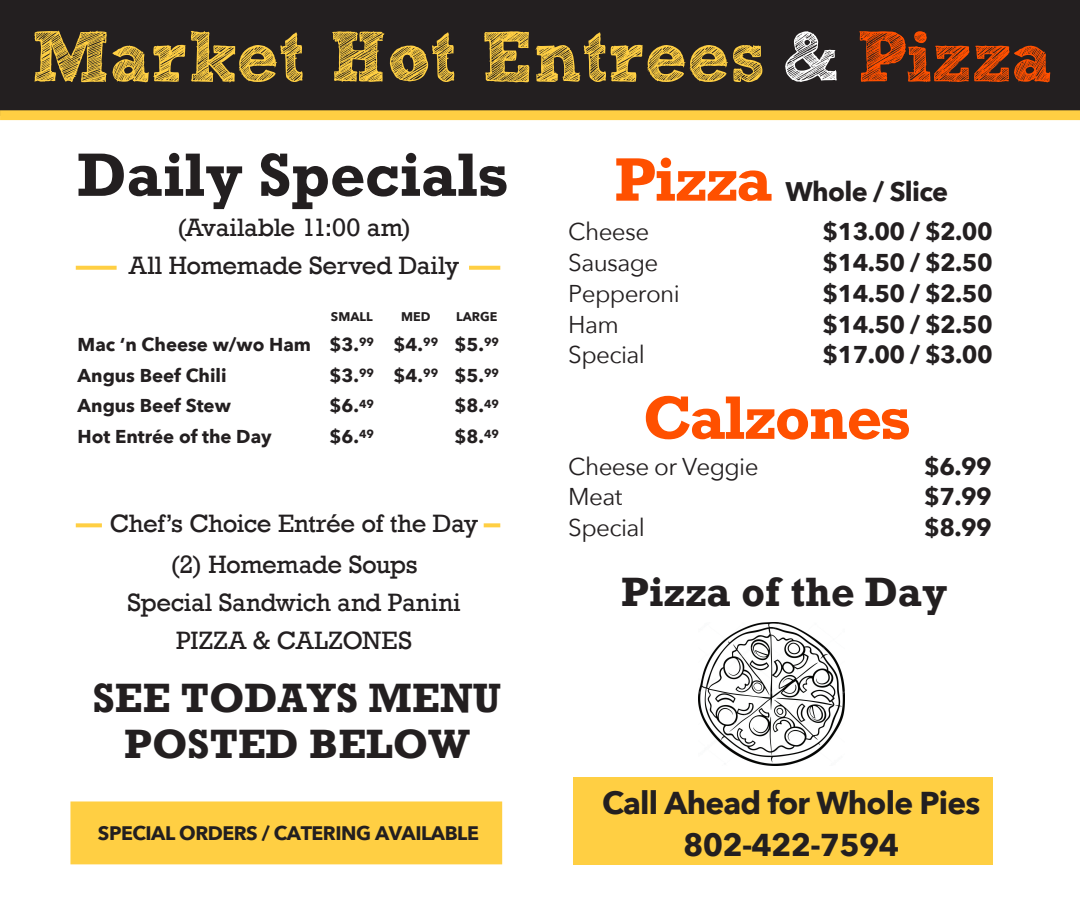
<style>
.page{position:relative;width:1080px;height:902px;background:#fff}
.page>*{position:absolute;margin:0;border:0;box-sizing:border-box;transform-origin:0 0}
.t1{font:71.25px "Sketch Rockwell";color:#ffcf43}
.t2{font:700 57.5px "Rockwell";letter-spacing:-.025em;color:#ff5000}
.t3{font:700 57.38px "Rockwell";color:#231f20}
.t4{font:700 38.5px/46.1px "Rockwell";color:#231f20;text-align:center}
.t5{font:700 31.5px/41.6px "Avenir Next";letter-spacing:-.025em;color:#231f20;text-align:center}
.t6{font:700 26.88px "Avenir Next";letter-spacing:-.025em;color:#231f20}
.t7{font:25.75px/41.1px "Rockwell";letter-spacing:-.015em;color:#231f20;text-align:center}
.t8{font:700 24.25px "Avenir Next";letter-spacing:-.025em;color:#231f20}
.t9{font:24.25px "Avenir Next";letter-spacing:-.025em;color:#231f20}
.t10{font:700 19.5px "Avenir Next";letter-spacing:-.025em;color:#231f20}
.t11{font:700 18.62px/30.6px "Avenir Next";color:#231f20}
.t12{font:700 12.5px "Avenir Next";color:#231f20}
.s1{color:#fff}
.s2{color:#ff5000}
.s3{font-family:"Rockwell";font-size:57.5px;color:#ff5000}
</style>
<div class="page">
<div style="left:0;top:0;width:1080px;height:115px;background:#231f20"></div>
<div style="left:0;top:110px;width:1080px;height:10px;background:#ffcf43"></div>
<div style="left:74px;top:805px;width:424px;height:55px;background:#ffcf43"></div>
<div style="left:70px;top:801px;width:432px;height:63px;border:8px solid #ffcf43"></div>
<svg style="left:469px;top:266px;width:31px;height:4px"></svg>
<svg style="left:76px;top:266px;width:41px;height:4px"></svg>
<svg style="left:484px;top:523px;width:16px;height:4px"></svg>
<svg style="left:76px;top:523px;width:26px;height:4px"></svg>
<div style="left:573px;top:777px;width:420px;height:88px;background:#ffcf43"></div>
<img style="left:698px;top:622px;width:147px;height:143px">
<h1 class="t1" style="left:31px;top:18px;width:1023px">Market Hot Entrees <span class="s1">&amp;</span> <span class="s2">Pizza</span></h1>
<h3 class="t3" style="left:78px;top:138px;width:432px">Daily Specials</h3>
<p class="t7" style="left:177px;top:207px;width:236px">(Available 11:00 am)</p>
<p class="t7" style="left:129px;top:245px;width:332px">All Homemade Served Daily</p>
<p class="t12" style="left:331px;top:305px;width:43px">SMALL</p>
<p class="t12" style="left:401px;top:305px;width:31px">MED</p>
<p class="t12" style="left:456px;top:305px;width:43px">LARGE</p>
<p class="t11" style="left:78px;top:329px;width:423px">Mac ‘n Cheese w/wo Ham $3.<sup>99</sup> $4.<sup>99</sup> $5.<sup>99<br></sup>Angus Beef Chili</p>
<p class="t11" style="left:330px;top:360px;width:171px">$3.<sup>99</sup> $4.<sup>99</sup> $5.<sup>99</sup></p>
<p class="t11" style="left:78px;top:390px;width:155px">Angus Beef Stew</p>
<p class="t11" style="left:330px;top:390px;width:46px">$6.<sup>49</sup></p>
<p class="t11" style="left:455px;top:390px;width:46px">$8.<sup>49</sup></p>
<p class="t11" style="left:78px;top:421px;width:196px">Hot Entrée of the Day</p>
<p class="t11" style="left:330px;top:421px;width:46px">$6.<sup>49</sup></p>
<p class="t11" style="left:455px;top:421px;width:46px">$8.<sup>49</sup></p>
<p class="t7" style="left:110px;top:503px;width:370px">Chef’s Choice Entrée of the Day (2) Homemade Soups</p>
<p class="t7" style="left:127px;top:583px;width:335px;line-height:38.1px">Special Sandwich and Panini<br>PIZZA &amp; CALZONES</p>
<h3 class="t4" style="left:93px;top:674px;width:410px">SEE TODAYS MENU<br>POSTED BELOW</h3>
<p class="t10" style="left:98px;top:816px;width:382px">SPECIAL ORDERS / CATERING AVAILABLE</p>
<p class="t6" style="left:614px;top:168px;width:335px"><span class="s3">Pizza</span> Whole / Slice</p>
<p class="t9" style="left:568px;top:212px;width:83px">Cheese</p>
<p class="t8" style="left:823px;top:211px;width:172px">$13.00 / $2.00</p>
<p class="t9" style="left:568px;top:242px;width:92px">Sausage</p>
<p class="t8" style="left:823px;top:242px;width:172px">$14.50 / $2.50</p>
<p class="t9" style="left:568px;top:273px;width:113px">Pepperoni</p>
<p class="t8" style="left:823px;top:272px;width:172px">$14.50 / $2.50</p>
<p class="t9" style="left:568px;top:304px;width:52px">Ham</p>
<p class="t8" style="left:823px;top:303px;width:172px">$14.50 / $2.50</p>
<p class="t9" style="left:568px;top:334px;width:78px">Special</p>
<p class="t8" style="left:823px;top:334px;width:172px">$17.00 / $3.00</p>
<h2 class="t2" style="left:643px;top:381px;width:269px">Calzones</h2>
<p class="t9" style="left:568px;top:446px;width:192px">Cheese or Veggie</p>
<p class="t8" style="left:924px;top:445px;width:69px">$6.99</p>
<p class="t9" style="left:568px;top:476px;width:56px">Meat</p>
<p class="t8" style="left:924px;top:476px;width:69px">$7.99</p>
<p class="t9" style="left:568px;top:507px;width:78px">Special</p>
<p class="t8" style="left:924px;top:507px;width:69px">$8.99</p>
<h3 class="t4" style="left:621px;top:569px;width:328px">Pizza of the Day</h3>
<p class="t5" style="left:602px;top:782px;width:380px">Call Ahead for Whole Pies<br>802-422-7594</p>
</div>
